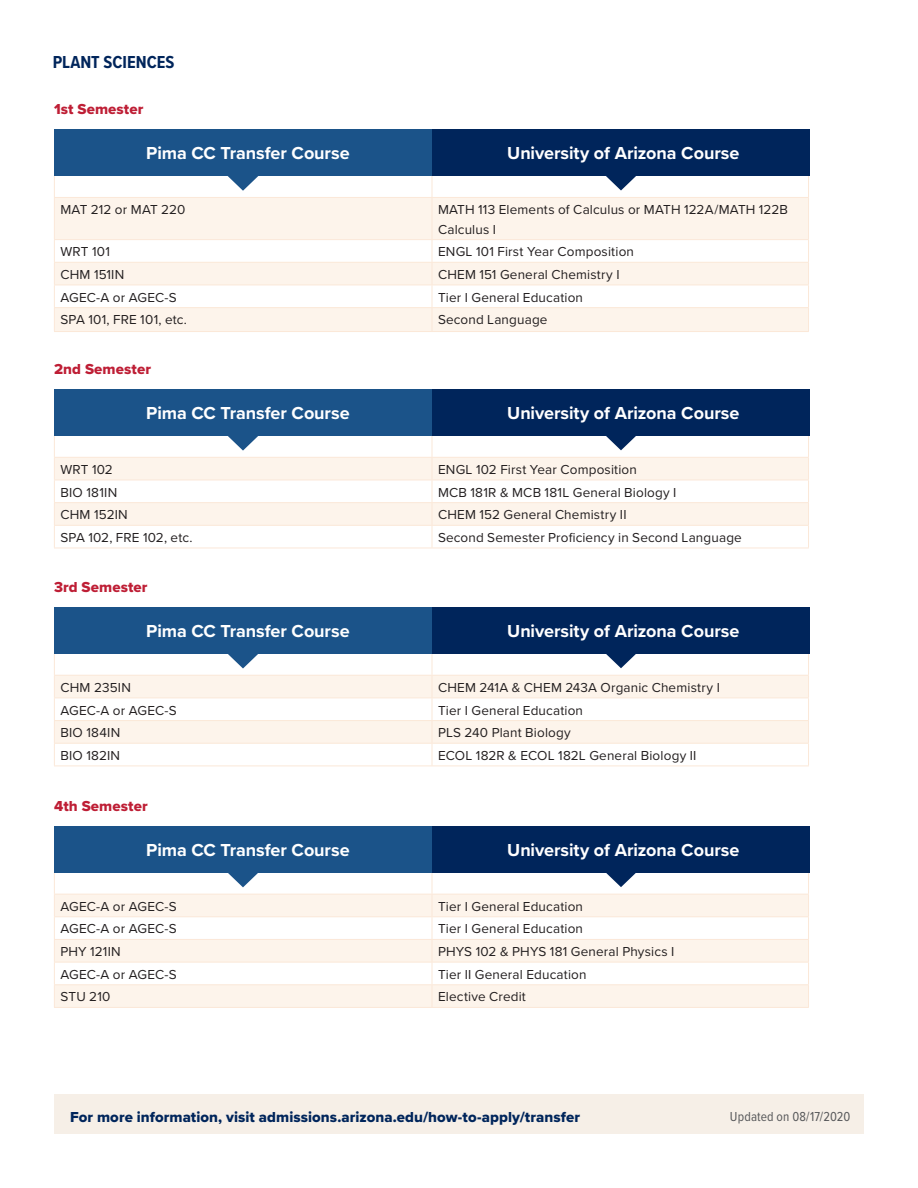
<style>
.page{position:relative;width:918px;height:1188px;background:#fff}
.page>*{position:absolute;margin:0;border:0;box-sizing:border-box;transform-origin:0 0}
.transfer_course_titl{font:700 18px "Proxima Nova";letter-spacing:-.005em;color:#fff}
.Emphasis_Area{font:700 18px "Proxima Nova Cond";letter-spacing:.005em;color:#00255b}
.for_more_info_text{font:15px "Proxima Nova Extrabld";letter-spacing:.005em;color:#00255b}
.Semester_header{font:15px "Proxima Nova Extrabld";letter-spacing:.01em;color:#be1e35}
.t1{font:13.5px/19.5px "Proxima Nova";letter-spacing:.015em;color:#231f20}
.page_update_text{font:13.5px "Proxima Nova Cond";letter-spacing:.01em;color:#57585a}
</style>
<div class="page">
<div style="left:54px;top:1094px;width:810px;height:40px;background:#f6efe7"></div>
<svg style="left:55px;top:198px;width:753px;height:133px;fill:#fdf4eb"></svg>
<svg style="left:54px;top:176px;width:1px;height:21px"></svg>
<svg style="left:432px;top:176px;width:1px;height:21px"></svg>
<svg style="left:808px;top:176px;width:1px;height:21px"></svg>
<hr style="left:54px;top:197px;width:378px;height:1px;background:#fbe8d8">
<hr style="left:432px;top:197px;width:377px;height:1px;background:#fbe8d8">
<hr style="left:432px;top:198px;width:1px;height:41px;background:#fbe8d8">
<svg style="left:432px;top:240px;width:1px;height:91px"></svg>
<hr style="left:54px;top:198px;width:1px;height:41px;background:#fbe8d8">
<hr style="left:808px;top:198px;width:1px;height:41px;background:#fbe8d8">
<hr style="left:54px;top:239px;width:378px;height:1px;background:#fbe8d8">
<hr style="left:432px;top:239px;width:377px;height:1px;background:#fbe8d8">
<hr style="left:54px;top:262px;width:378px;height:1px;background:#fbe8d8">
<hr style="left:432px;top:262px;width:377px;height:1px;background:#fbe8d8">
<hr style="left:54px;top:285px;width:378px;height:1px;background:#fbe8d8">
<hr style="left:432px;top:285px;width:377px;height:1px;background:#fbe8d8">
<hr style="left:54px;top:307px;width:378px;height:1px;background:#fbe8d8">
<svg style="left:54px;top:240px;width:1px;height:91px"></svg>
<hr style="left:432px;top:307px;width:377px;height:1px;background:#fbe8d8">
<svg style="left:808px;top:240px;width:1px;height:91px"></svg>
<hr style="left:54px;top:331px;width:378px;height:1px;background:#fbe8d8">
<hr style="left:432px;top:331px;width:377px;height:1px;background:#fbe8d8">
<svg style="left:606px;top:176px;width:30px;height:15px"></svg>
<div style="left:432px;top:129px;width:378px;height:47px;background:#00255b"></div>
<div style="left:54px;top:129px;width:378px;height:47px;background:#1b5389"></div>
<svg style="left:227px;top:176px;width:32px;height:15px"></svg>
<svg style="left:55px;top:458px;width:753px;height:67px;fill:#fdf4eb"></svg>
<hr style="left:54px;top:457px;width:378px;height:1px;background:#fbe8d8">
<hr style="left:432px;top:457px;width:377px;height:1px;background:#fbe8d8">
<svg style="left:432px;top:436px;width:1px;height:112px"></svg>
<hr style="left:54px;top:480px;width:378px;height:1px;background:#fbe8d8">
<hr style="left:432px;top:480px;width:377px;height:1px;background:#fbe8d8">
<hr style="left:54px;top:502px;width:378px;height:1px;background:#fbe8d8">
<hr style="left:432px;top:502px;width:377px;height:1px;background:#fbe8d8">
<hr style="left:54px;top:525px;width:378px;height:1px;background:#fbe8d8">
<svg style="left:54px;top:436px;width:1px;height:112px"></svg>
<hr style="left:432px;top:525px;width:377px;height:1px;background:#fbe8d8">
<svg style="left:808px;top:436px;width:1px;height:112px"></svg>
<hr style="left:54px;top:548px;width:378px;height:1px;background:#fbe8d8">
<hr style="left:432px;top:548px;width:377px;height:1px;background:#fbe8d8">
<svg style="left:606px;top:436px;width:30px;height:14px"></svg>
<div style="left:432px;top:389px;width:378px;height:47px;background:#00255b"></div>
<div style="left:54px;top:389px;width:378px;height:47px;background:#1b5389"></div>
<svg style="left:228px;top:436px;width:30px;height:15px"></svg>
<svg style="left:55px;top:676px;width:753px;height:67px;fill:#fdf4eb"></svg>
<hr style="left:54px;top:675px;width:378px;height:1px;background:#fbe8d8">
<hr style="left:432px;top:675px;width:377px;height:1px;background:#fbe8d8">
<svg style="left:432px;top:653px;width:1px;height:113px"></svg>
<hr style="left:54px;top:698px;width:378px;height:1px;background:#fbe8d8">
<hr style="left:432px;top:698px;width:377px;height:1px;background:#fbe8d8">
<hr style="left:54px;top:720px;width:378px;height:1px;background:#fbe8d8">
<hr style="left:432px;top:720px;width:377px;height:1px;background:#fbe8d8">
<hr style="left:54px;top:743px;width:378px;height:1px;background:#fbe8d8">
<svg style="left:54px;top:653px;width:1px;height:113px"></svg>
<hr style="left:432px;top:743px;width:377px;height:1px;background:#fbe8d8">
<svg style="left:808px;top:653px;width:1px;height:113px"></svg>
<hr style="left:54px;top:766px;width:378px;height:1px;background:#fbe8d8">
<hr style="left:432px;top:766px;width:377px;height:1px;background:#fbe8d8">
<svg style="left:605px;top:653px;width:32px;height:15px"></svg>
<div style="left:432px;top:607px;width:378px;height:46px;background:#00255b"></div>
<div style="left:54px;top:607px;width:378px;height:46px;background:#1b5389"></div>
<svg style="left:227px;top:653px;width:32px;height:15px"></svg>
<svg style="left:55px;top:895px;width:753px;height:112px;fill:#fdf4eb"></svg>
<hr style="left:54px;top:894px;width:378px;height:1px;background:#fbe8d8">
<hr style="left:432px;top:894px;width:377px;height:1px;background:#fbe8d8">
<svg style="left:432px;top:872px;width:1px;height:135px"></svg>
<hr style="left:54px;top:916px;width:378px;height:1px;background:#fbe8d8">
<hr style="left:432px;top:916px;width:377px;height:1px;background:#fbe8d8">
<hr style="left:54px;top:939px;width:378px;height:1px;background:#fbe8d8">
<hr style="left:432px;top:939px;width:377px;height:1px;background:#fbe8d8">
<hr style="left:54px;top:962px;width:378px;height:1px;background:#fbe8d8">
<hr style="left:432px;top:962px;width:377px;height:1px;background:#fbe8d8">
<hr style="left:54px;top:984px;width:378px;height:1px;background:#fbe8d8">
<svg style="left:54px;top:872px;width:1px;height:135px"></svg>
<hr style="left:432px;top:984px;width:377px;height:1px;background:#fbe8d8">
<svg style="left:808px;top:872px;width:1px;height:135px"></svg>
<hr style="left:54px;top:1007px;width:378px;height:1px;background:#fbe8d8">
<hr style="left:432px;top:1007px;width:377px;height:1px;background:#fbe8d8">
<svg style="left:605px;top:872px;width:32px;height:15px"></svg>
<div style="left:432px;top:826px;width:378px;height:46px;background:#00255b"></div>
<div style="left:54px;top:826px;width:378px;height:46px;background:#1b5389"></div>
<svg style="left:227px;top:872px;width:32px;height:15px"></svg>
<p class="Emphasis_Area" style="left:53px;top:49px;width:123px">PLANT SCIENCES</p>
<p class="Semester_header" style="left:54px;top:98px;width:91px">1st Semester</p>
<p class="transfer_course_titl" style="left:146px;top:140px;width:205px">Pima CC Transfer Course</p>
<p class="transfer_course_titl" style="left:507px;top:140px;width:234px">University of Arizona Course</p>
<p class="t1" style="left:60px;top:199px;width:126px">MAT 212 or MAT 220</p>
<p class="t1" style="left:438px;top:199px;width:351px">MATH 113 Elements of Calculus or MATH 122A/MATH 122B<br>Calculus I</p>
<p class="t1" style="left:60px;top:241px;width:51px">WRT 101</p>
<p class="t1" style="left:438px;top:241px;width:198px">ENGL 101 First Year Composition</p>
<p class="t1" style="left:60px;top:264px;width:65px">CHM 151IN</p>
<p class="t1" style="left:438px;top:264px;width:183px">CHEM 151 General Chemistry I</p>
<p class="t1" style="left:60px;top:287px;width:118px">AGEC-A or AGEC-S</p>
<p class="t1" style="left:438px;top:287px;width:147px">Tier I General Education</p>
<p class="t1" style="left:60px;top:309px;width:128px">SPA 101, FRE 101, etc.</p>
<p class="t1" style="left:438px;top:309px;width:111px">Second Language</p>
<p class="Semester_header" style="left:54px;top:358px;width:98px">2nd Semester</p>
<p class="transfer_course_titl" style="left:146px;top:400px;width:205px">Pima CC Transfer Course</p>
<p class="transfer_course_titl" style="left:507px;top:400px;width:234px">University of Arizona Course</p>
<p class="t1" style="left:60px;top:459px;width:54px">WRT 102</p>
<p class="t1" style="left:438px;top:459px;width:200px">ENGL 102 First Year Composition</p>
<p class="t1" style="left:60px;top:482px;width:58px">BIO 181IN</p>
<p class="t1" style="left:438px;top:482px;width:240px">MCB 181R &amp; MCB 181L General Biology I</p>
<p class="t1" style="left:60px;top:504px;width:69px">CHM 152IN</p>
<p class="t1" style="left:438px;top:504px;width:190px">CHEM 152 General Chemistry II</p>
<p class="t1" style="left:60px;top:527px;width:134px">SPA 102, FRE 102, etc.</p>
<p class="t1" style="left:438px;top:527px;width:305px">Second Semester Proficiency in Second Language</p>
<p class="Semester_header" style="left:54px;top:576px;width:95px">3rd Semester</p>
<p class="transfer_course_titl" style="left:146px;top:618px;width:205px">Pima CC Transfer Course</p>
<p class="transfer_course_titl" style="left:507px;top:618px;width:234px">University of Arizona Course</p>
<p class="t1" style="left:60px;top:677px;width:72px">CHM 235IN</p>
<p class="t1" style="left:438px;top:677px;width:283px">CHEM 241A &amp; CHEM 243A Organic Chemistry I</p>
<p class="t1" style="left:60px;top:700px;width:118px">AGEC-A or AGEC-S</p>
<p class="t1" style="left:438px;top:700px;width:147px">Tier I General Education</p>
<p class="t1" style="left:60px;top:722px;width:61px">BIO 184IN</p>
<p class="t1" style="left:438px;top:722px;width:134px">PLS 240 Plant Biology</p>
<p class="t1" style="left:60px;top:745px;width:61px">BIO 182IN</p>
<p class="t1" style="left:438px;top:745px;width:260px">ECOL 182R &amp; ECOL 182L General Biology II</p>
<p class="Semester_header" style="left:54px;top:795px;width:95px">4th Semester</p>
<p class="transfer_course_titl" style="left:146px;top:837px;width:205px">Pima CC Transfer Course</p>
<p class="transfer_course_titl" style="left:507px;top:837px;width:234px">University of Arizona Course</p>
<p class="t1" style="left:60px;top:896px;width:118px">AGEC-A or AGEC-S</p>
<p class="t1" style="left:438px;top:896px;width:147px">Tier I General Education</p>
<p class="t1" style="left:60px;top:919px;width:118px">AGEC-A or AGEC-S</p>
<p class="t1" style="left:438px;top:919px;width:147px">Tier I General Education</p>
<p class="t1" style="left:60px;top:941px;width:62px">PHY 121IN</p>
<p class="t1" style="left:438px;top:941px;width:238px">PHYS 102 &amp; PHYS 181 General Physics I</p>
<p class="t1" style="left:60px;top:964px;width:118px">AGEC-A or AGEC-S</p>
<p class="t1" style="left:438px;top:964px;width:150px">Tier II General Education</p>
<p class="t1" style="left:60px;top:987px;width:52px">STU 210</p>
<p class="t1" style="left:438px;top:987px;width:89px">Elective Credit</p>
<p class="for_more_info_text" style="left:70px;top:1106px;width:511px">For more information, visit admissions.arizona.edu/how-to-apply/transfer</p>
<p class="page_update_text" style="left:730px;top:1107px;width:122px">Updated on 08/17/2020</p>
</div>
